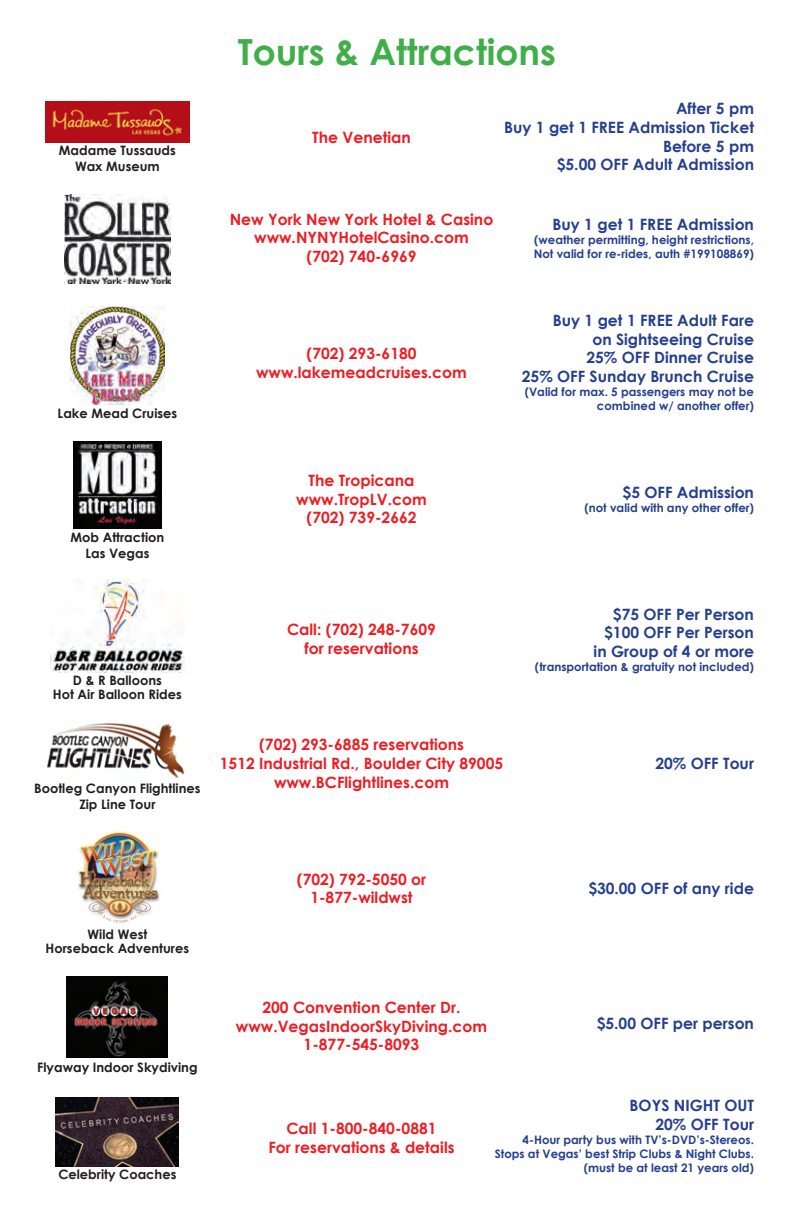
<style>
.page{position:relative;width:792px;height:1224px;background:#fff}
.page>*{position:absolute;margin:0;border:0;box-sizing:border-box;transform-origin:0 0}
.t1{font:700 36px "Century Gothic";color:#40ae49}
.t2{font:700 15.6px/18.8px "Century Gothic";color:#ee1d23;text-align:center}
.t3{font:700 15.6px/18.8px "Century Gothic";color:#253f8e;text-align:right}
.t4{font:700 13px/15.6px "Century Gothic";color:#231f20;text-align:center}
.t5{font:700 11.6px/14px "Century Gothic";color:#253f8e;text-align:right}
</style>
<div class="page">
<img style="left:70px;top:307px;width:95px;height:98px">
<img style="left:77px;top:830px;width:83px;height:93px">
<img style="left:56px;top:1098px;width:122px;height:69px">
<img style="left:67px;top:976px;width:100px;height:82px">
<img style="left:64px;top:194px;width:107px;height:90px">
<img style="left:47px;top:722px;width:138px;height:57px">
<img style="left:45px;top:101px;width:144px;height:42px">
<img style="left:50px;top:580px;width:134px;height:93px">
<img style="left:73px;top:441px;width:88px;height:87px">
<p class="t4" style="left:59px;top:142px;width:119px">Madame Tussauds<br>Wax Museum</p>
<p class="t4" style="left:58px;top:405px;width:121px">Lake Mead Cruises</p>
<h1 class="t1" style="left:238px;top:25px;width:320px">Tours &amp; Attractions</h1>
<p class="t2" style="left:312px;top:127px;width:100px">The Venetian</p>
<p class="t3" style="left:504px;top:98px;width:251px">After 5 pm<br>Buy 1 get 1 FREE Admission Ticket<br>Before 5 pm<br>$5.00 OFF Adult Admission</p>
<p class="t2" style="left:230px;top:209px;width:265px">New York New York Hotel &amp; Casino www.NYNYHotelCasino.com<br>(702) 740-6969</p>
<p class="t3" style="left:552px;top:214px;width:203px">Buy 1 get 1 FREE Admission</p>
<p class="t5" style="left:534px;top:232px;width:222px;text-align:left">(weather permitting, height restrictions,<br>Not valid for re-rides, auth #199108869)</p>
<p class="t2" style="left:256px;top:343px;width:212px">(702) 293-6180 www.lakemeadcruises.com</p>
<p class="t3" style="left:522px;top:310px;width:234px">Buy 1 get 1 FREE Adult Fare<br>on Sightseeing Cruise<br>25% OFF Dinner Cruise<br>25% OFF Sunday Brunch Cruise</p>
<p class="t5" style="left:525px;top:384px;width:231px">(Valid for max. 5 passengers may not be combined w/ another offer)</p>
<p class="t4" style="left:70px;top:529px;width:95px">Mob Attraction<br>Las Vegas</p>
<p class="t2" style="left:296px;top:470px;width:132px">The Tropicana www.TropLV.com (702) 739-2662</p>
<p class="t4" style="left:53px;top:673px;width:130px;line-height:14px">D &amp; R Balloons<br>Hot Air Balloon Rides</p>
<p class="t4" style="left:34px;top:780px;width:168px">Bootleg Canyon Flightlines<br>Zip Line Tour</p>
<p class="t2" style="left:287px;top:619px;width:150px">Call: (702) 248-7609 for reservations</p>
<p class="t2" style="left:220px;top:734px;width:285px">(702) 293-6885 reservations<br>1512 Industrial Rd., Boulder City 89005 www.BCFlightlines.com</p>
<p class="t3" style="left:623px;top:482px;width:133px">$5 OFF Admission</p>
<p class="t5" style="left:584px;top:500px;width:171px">(not valid with any other offer)</p>
<p class="t3" style="left:594px;top:604px;width:162px">$75 OFF Per Person $100 OFF Per Person in Group of 4 or more</p>
<p class="t5" style="left:535px;top:659px;width:221px">(transportation &amp; gratuity not included)</p>
<p class="t3" style="left:655px;top:753px;width:100px">20% OFF Tour</p>
<p class="t4" style="left:46px;top:926px;width:145px;line-height:14px">Wild West<br>Horseback Adventures</p>
<p class="t4" style="left:37px;top:1059px;width:162px">Flyaway Indoor Skydiving</p>
<p class="t4" style="left:58px;top:1166px;width:120px">Celebrity Coaches</p>
<p class="t2" style="left:297px;top:869px;width:131px">(702) 792-5050 or<br>1-877-wildwst</p>
<p class="t3" style="left:588px;top:878px;width:167px">$30.00 OFF of any ride</p>
<p class="t2" style="left:236px;top:997px;width:253px">200 Convention Center Dr. www.VegasIndoorSkyDiving.com<br>1-877-545-8093</p>
<p class="t3" style="left:597px;top:1014px;width:159px">$5.00 OFF per person</p>
<p class="t2" style="left:268px;top:1118px;width:188px">Call 1-800-840-0881<br>For reservations &amp; details</p>
<p class="t3" style="left:630px;top:1095px;width:126px">BOYS NIGHT OUT<br>20% OFF Tour</p>
<p class="t5" style="left:495px;top:1132px;width:261px">4-Hour party bus with TV’s-DVD’s-Stereos.<br>Stops at Vegas’ best Strip Clubs &amp; Night Clubs. (must be at least 21 years old)</p>
</div>
